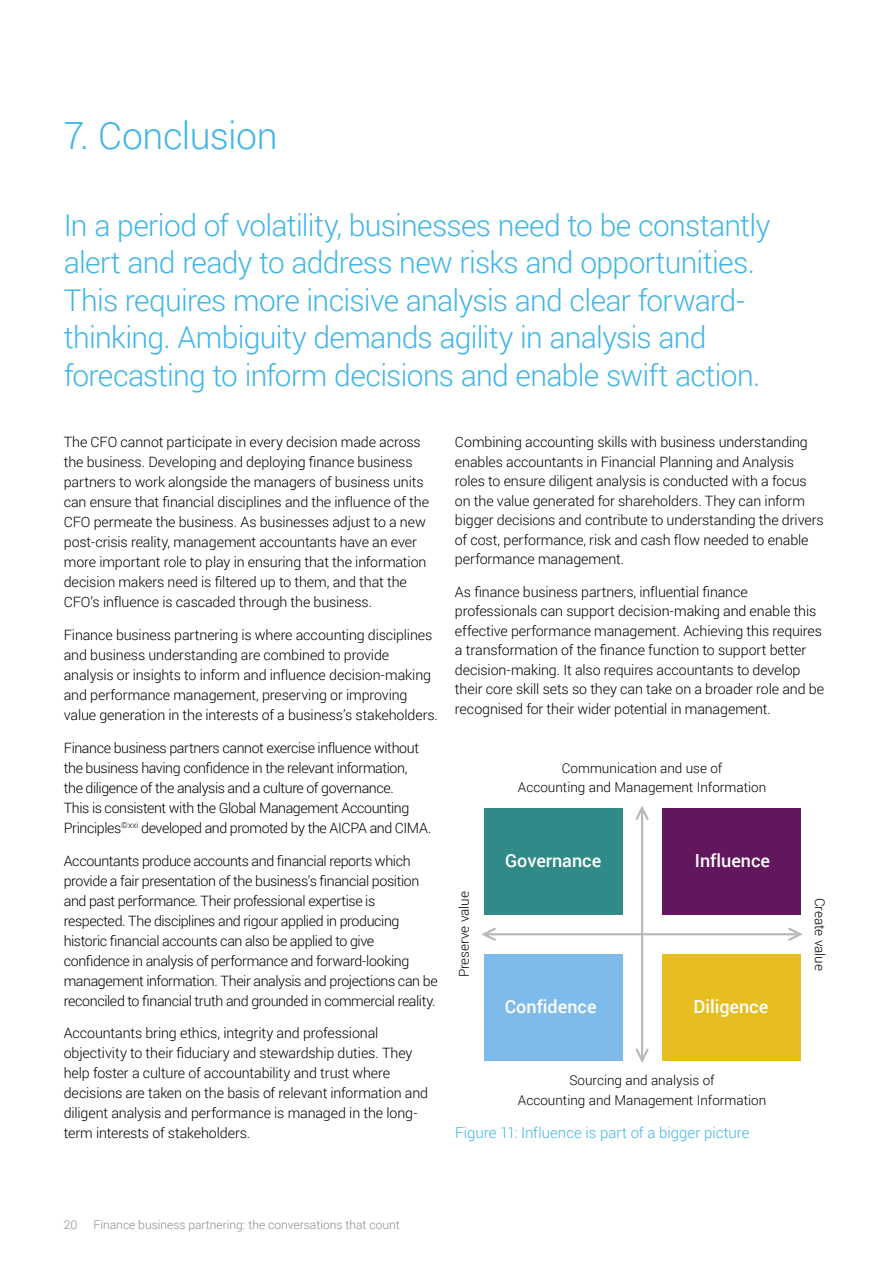
<style>
.page{position:relative;width:893px;height:1263px;background:#fff}
.page>*{position:absolute;margin:0;border:0;box-sizing:border-box;transform-origin:0 0}
.t1{font:300 37.5px "Roboto";letter-spacing:-.015em;color:#41b6e6}
.t2{font:300 30px/37.5px "Roboto";letter-spacing:-.025em;color:#41b6e6}
.t3{font:500 18px "Roboto";color:#fff}
.t4{font:300 15px "Roboto";color:#41b6e6}
.t5{font:300 14.25px/20px "Roboto";letter-spacing:-.01em;color:#000}
.t6{font:300 14.25px/20px "Roboto";letter-spacing:-.03em;color:#000}
.t7{font:300 13.5px/19.5px "Roboto";color:#000;text-align:center}
.t8{font:300 12px "Roboto";color:#888b8d}
</style>
<div class="page">
<div style="left:662px;top:808px;width:138px;height:106px;background:#61165d"></div>
<div style="left:662px;top:954px;width:138px;height:106px;background:#e6be1f"></div>
<div style="left:484px;top:808px;width:138px;height:106px;background:#308a87"></div>
<div style="left:484px;top:954px;width:138px;height:106px;background:#7ebbeb"></div>
<svg style="left:635px;top:1046px;width:14px;height:17px"></svg>
<hr style="left:641px;top:808px;width:2px;height:252px;background:#bab9b8">
<svg style="left:635px;top:806px;width:14px;height:16px"></svg>
<svg style="left:481px;top:927px;width:17px;height:14px"></svg>
<hr style="left:484px;top:933px;width:316px;height:2px;background:#bab9b8">
<svg style="left:786px;top:927px;width:17px;height:14px"></svg>
<h1 class="t1" style="left:64px;top:110px;width:215px">7. Conclusion</h1>
<p class="t2" style="left:64px;top:205px;width:708px">In a period of volatility, businesses need to be constantly alert and ready to address new risks and opportunities.<br>This requires more incisive analysis and clear forward&shy;thinking. Ambiguity demands agility in analysis and forecasting to inform decisions and enable swift action.</p>
<p class="t5" style="left:64px;top:432px;width:367px">The CFO cannot participate in every decision made across the business. Developing and deploying finance business partners to work alongside the managers of business units can ensure that financial disciplines and the influence of the CFO permeate the business. As businesses adjust to a new post-crisis reality, management accountants have an ever more important role to play in ensuring that the information decision makers need is filtered up to them, and that the CFO’s influence is cascaded through the business.</p>
<p class="t5" style="left:64px;top:625px;width:376px">Finance business partnering is where accounting disciplines and business understanding are combined to provide analysis or insights to inform and influence decision-making and performance management, preserving or improving value generation in the interests of a business’s stakeholders.</p>
<p class="t6" style="left:64px;top:737px;width:369px">Finance business partners cannot exercise influence without the business having confidence in the relevant information,<br>the diligence of the analysis and a culture of governance.<br>This is consistent with the Global Management Accounting Principles<sup>©xxi</sup> developed and promoted by the AICPA and CIMA.</p>
<p class="t6" style="left:64px;top:850px;width:375px">Accountants produce accounts and financial reports which provide a fair presentation of the business’s financial position and past performance. Their professional expertise is respected. The disciplines and rigour applied in producing historic financial accounts can also be applied to give confidence in analysis of performance and forward-looking management information. Their analysis and projections can be reconciled to financial truth and grounded in commercial reality.</p>
<p class="t5" style="left:64px;top:1023px;width:366px">Accountants bring ethics, integrity and professional objectivity to their fiduciary and stewardship duties. They help foster a culture of accountability and trust where decisions are taken on the basis of relevant information and diligent analysis and performance is managed in the long&shy;term interests of stakeholders.</p>
<p class="t5" style="left:455px;top:432px;width:370px;line-height:19.5px">Combining accounting skills with business understanding enables accountants in Financial Planning and Analysis roles to ensure diligent analysis is conducted with a focus on the value generated for shareholders. They can inform bigger decisions and contribute to understanding the drivers of cost, performance, risk and cash flow needed to enable performance management.</p>
<p class="t5" style="left:455px;top:581px;width:371px;line-height:19.5px">As finance business partners, influential finance professionals can support decision-making and enable this effective performance management. Achieving this requires a transformation of the finance function to support better decision-making. It also requires accountants to develop their core skill sets so they can take on a broader role and be recognised for their wider potential in management.</p>
<p class="t7" style="left:518px;top:758px;width:250px">Communication and use of<br>Accounting and Management Information</p>
<p class="t3" style="left:505px;top:847px;width:98px">Governance</p>
<p class="t3" style="left:695px;top:847px;width:77px">Influence</p>
<p class="t7" style="left:454px;top:977px;width:88px;rotate:-90deg">Preserve value</p>
<p class="t7" style="left:830px;top:897px;width:75px;rotate:90deg">Create value</p>
<p class="t3" style="left:505px;top:994px;width:93px">Confidence</p>
<p class="t3" style="left:694px;top:994px;width:76px">Diligence</p>
<p class="t7" style="left:518px;top:1070px;width:250px">Sourcing and analysis of<br>Accounting and Management Information</p>
<p class="t4" style="left:455px;top:1123px;width:296px">Figure 11: Influence is part of a bigger picture</p>
<p class="t8" style="left:64px;top:1216px;width:15px">20</p>
<p class="t8" style="left:94px;top:1216px;width:308px">Finance business partnering: the conversations that count</p>
</div>
